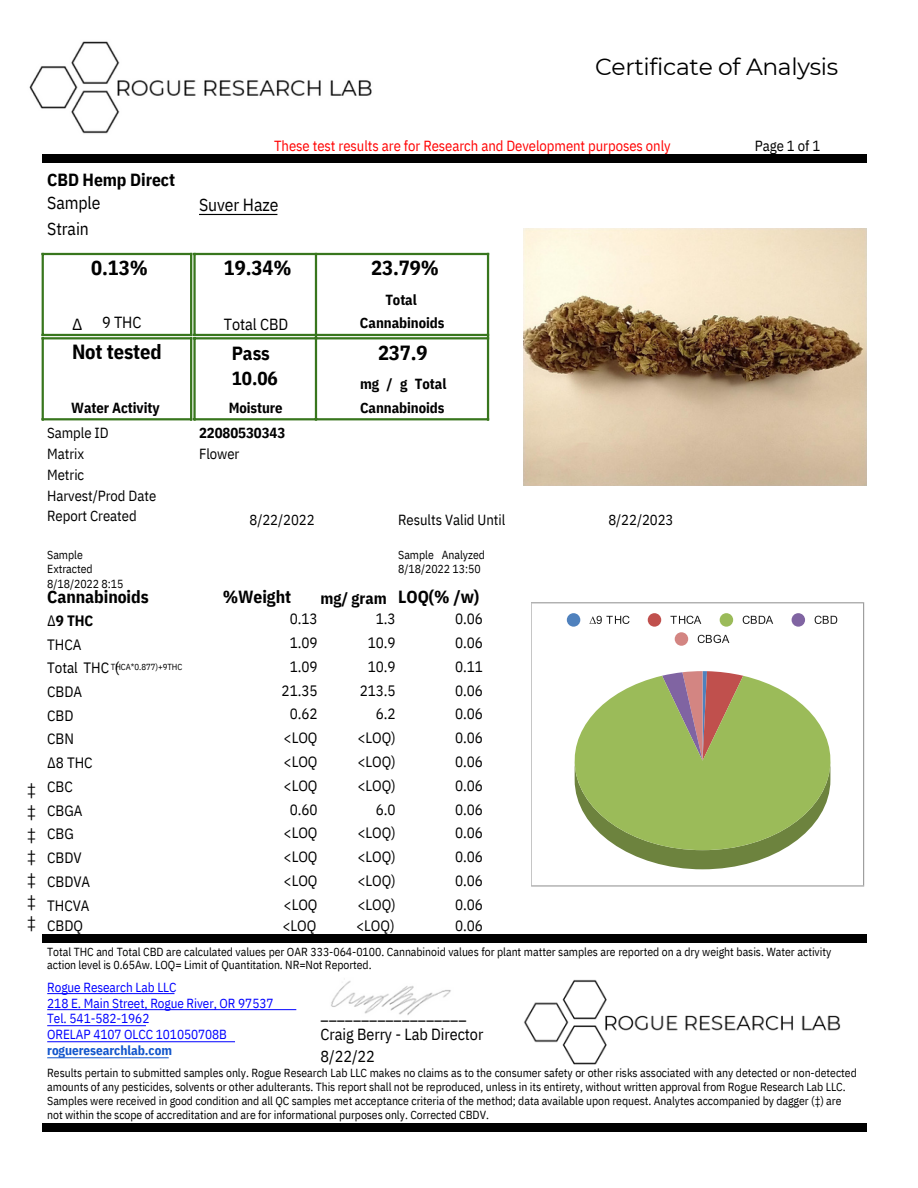
<style>
.page{position:relative;width:918px;height:1188px;background:#fff}
.page>*{position:absolute;margin:0;border:0;box-sizing:border-box;transform-origin:0 0}
.t1{font:23.4px "Montserrat";letter-spacing:-.015em;color:#000}
.t2{font:700 20.55px "IBM Plex Sans Cond";letter-spacing:-.005em;color:#000}
.t3{font:700 18.9px/24.8px "IBM Plex Sans Cond";letter-spacing:-.005em;color:#000}
.t4{font:700 17.55px "IBM Plex Sans Cond";letter-spacing:-.005em;color:#000}
.t5{font:17.55px/25.8px "IBM Plex Sans Cond";letter-spacing:-.005em;color:#000}
.t6{font:16.05px/21.3px "IBM Plex Sans Cond";letter-spacing:-.005em;color:#000}
.t7{font:16.05px/22.4px "IBM Plex Sans";color:#000;text-align:justify}
.t8{font:700 16.05px "IBM Plex Sans Cond";letter-spacing:-.005em;color:#000}
.t9{font:15px/23.9px "IBM Plex Sans Cond";letter-spacing:-.005em;color:#000}
.t10{font:14.7px/20.9px "IBM Plex Sans Cond";letter-spacing:-.005em;color:#000}
.t11{font:700 14.7px/23.7px "IBM Plex Sans Cond";letter-spacing:-.005em;color:#000;text-align:right}
.t12{font:14.7px "IBM Plex Sans Cond";letter-spacing:-.005em;color:#f00}
.t13{font:13.2px/15.8px "IBM Plex Sans Cond";letter-spacing:-.005em;color:#00f}
.t14{font:700 13.2px "IBM Plex Sans Cond";letter-spacing:-.005em;color:#15c}
.t15{font:11.7px/14.7px "IBM Plex Sans Cond";letter-spacing:-.005em;color:#000}
.t16{font:8.85px "IBM Plex Sans Cond";letter-spacing:-.005em;color:#000}
.s1{color:#fff}
.s2{font-weight:700}
.s3{font-size:16.05px;color:#fff}
</style>
<div class="page">
<div style="left:43px;top:154px;width:824px;height:9px;background:#000"></div>
<div style="left:43px;top:934px;width:824px;height:9px;background:#000"></div>
<div style="left:43px;top:1123px;width:824px;height:9px;background:#000"></div>
<hr style="left:42px;top:253px;width:2px;height:83px;background:#38761d">
<hr style="left:42px;top:337px;width:2px;height:83px;background:#38761d">
<hr style="left:42px;top:253px;width:150px;height:2px;background:#38761d">
<hr style="left:42px;top:334px;width:150px;height:2px;background:#38761d">
<hr style="left:190px;top:253px;width:2px;height:83px;background:#38761d">
<hr style="left:42px;top:337px;width:150px;height:2px;background:#38761d">
<hr style="left:42px;top:418px;width:150px;height:2px;background:#38761d">
<hr style="left:190px;top:337px;width:2px;height:83px;background:#38761d">
<hr style="left:193px;top:253px;width:3px;height:83px;background:#38761d">
<hr style="left:193px;top:337px;width:3px;height:83px;background:#38761d">
<hr style="left:315px;top:253px;width:2px;height:167px;background:#38761d">
<hr style="left:193px;top:253px;width:296px;height:2px;background:#38761d">
<hr style="left:193px;top:334px;width:296px;height:2px;background:#38761d">
<hr style="left:193px;top:337px;width:296px;height:2px;background:#38761d">
<hr style="left:193px;top:418px;width:296px;height:2px;background:#38761d">
<hr style="left:487px;top:253px;width:2px;height:167px;background:#38761d">
<hr style="left:199px;top:214px;width:78px;height:1px;background:#000">
<hr style="left:47px;top:993px;width:127px;height:1px;background:#00f">
<hr style="left:47px;top:1009px;width:249px;height:1px;background:#00f">
<hr style="left:47px;top:1025px;width:99px;height:1px;background:#00f">
<hr style="left:47px;top:1041px;width:188px;height:1px;background:#00f">
<hr style="left:47px;top:1057px;width:122px;height:1px;background:#15c">
<img style="left:523px;top:228px;width:343px;height:258px">
<img style="left:524px;top:980px;width:316px;height:84px">
<svg style="left:623px;top:671px;width:159px;height:198px"></svg>
<svg style="left:574px;top:676px;width:257px;height:174px;background:#a7ba70"></svg>
<div style="left:567px;top:613px;width:13px;height:14px;background:#4f81bd;border-radius:50%"></div>
<svg style="left:589px;top:616px;width:41px;height:8px"></svg>
<div style="left:648px;top:613px;width:13px;height:14px;background:#c0504d;border-radius:50%"></div>
<svg style="left:670px;top:616px;width:31px;height:8px"></svg>
<div style="left:720px;top:613px;width:13px;height:14px;background:#9bbb59;border-radius:50%"></div>
<svg style="left:743px;top:616px;width:30px;height:8px"></svg>
<div style="left:792px;top:613px;width:13px;height:14px;background:#8064a2;border-radius:50%"></div>
<svg style="left:815px;top:616px;width:22px;height:8px"></svg>
<div style="left:675px;top:632px;width:13px;height:14px;background:#d38582;border-radius:50%"></div>
<svg style="left:698px;top:635px;width:31px;height:8px"></svg>
<hr style="left:531px;top:602px;width:332px;height:1px;background:#999">
<hr style="left:863px;top:603px;width:1px;height:282px;background:#999">
<hr style="left:532px;top:885px;width:332px;height:2px;background:#999">
<hr style="left:530px;top:604px;width:2px;height:282px;background:#999">
<img style="left:29px;top:41px;width:343px;height:93px">
<img style="left:331px;top:981px;width:120px;height:34px">
<h1 class="t1" style="left:595px;top:52px;width:245px">Certificate of Analysis</h1>
<h3 class="t7" style="left:27px;top:777px;width:10px">‡ ‡ ‡ ‡ ‡ ‡ ‡</h3>
<p class="t12" style="left:274px;top:135px;width:398px">These test results are for Research and Development purposes only</p>
<p class="t10" style="left:755px;top:135px;width:67px">Page 1 of 1</p>
<h3 class="t4" style="left:47px;top:168px;width:129px">CBD Hemp Direct</h3>
<h3 class="t5" style="left:47px;top:189px;width:55px">Sample<br>Strain</h3>
<h3 class="t5" style="left:199px;top:191px;width:81px">Suver Haze</h3>
<h2 class="t2" style="left:91px;top:254px;width:58px">0.13%</h2>
<h2 class="t2" style="left:224px;top:254px;width:69px">19.34%</h2>
<h3 class="t6" style="left:102px;top:312px;width:41px">9 THC</h3>
<h3 class="t6" style="left:224px;top:313px;width:66px">Total CBD</h3>
<h3 class="t7" style="left:72px;top:312px;width:12px">∆</h3>
<h2 class="t2" style="left:72px;top:338px;width:91px">Not tested</h2>
<h3 class="t3" style="left:232px;top:341px;width:48px">Pass<br>10.06</h3>
<p class="t11" style="left:71px;top:396px;width:90px">Water Activity</p>
<p class="t10" style="left:47px;top:422px;width:111px">Sample ID<br>Matrix<br>Metric<br>Harvest/Prod Date<br>Report Created</p>
<p class="t11" style="left:199px;top:395px;width:88px;line-height:24.8px">Moisture<br>22080530343</p>
<p class="t10" style="left:199px;top:444px;width:42px">Flower</p>
<p class="t10" style="left:250px;top:509px;width:67px">8/22/2022</p>
<h2 class="t2" style="left:371px;top:254px;width:69px">23.79%</h2>
<p class="t11" style="left:360px;top:287px;width:86px;text-align:center">Total<br>Cannabinoids</p>
<h2 class="t2" style="left:378px;top:339px;width:51px">237.9</h2>
<p class="t11" style="left:360px;top:372px;width:88px;text-align:left">mg / g Total<br>Cannabinoids</p>
<p class="t10" style="left:398px;top:509px;width:109px">Results Valid Until</p>
<p class="t10" style="left:608px;top:509px;width:67px">8/22/2023</p>
<p class="t15" style="left:47px;top:547px;width:78px">Sample<br>Extracted<br>8/18/2022 8:15</p>
<p class="t15" style="left:398px;top:547px;width:88px">Sample Analyzed<br>8/18/2022 13:50</p>
<h3 class="t4" style="left:223px;top:585px;width:70px">%Weight</h3>
<h3 class="t4" style="left:398px;top:585px;width:129px">LOQ(% /w) <span class="s1">19.3</span></h3>
<h3 class="t4" style="left:47px;top:585px;width:103px">Cannabinoids</h3>
<h3 class="t8" style="left:321px;top:588px;width:68px">mg/ gram</h3>
<p class="t9" style="left:47px;top:608px;width:73px">∆<span class="s2">9 THC<br></span>THCA<br>Total THC (<br>CBDA<br>CBD<br>CBN<br>∆8 THC<br>CBC<br>CBGA<br>CBG<br>CBDV<br>CBDVA<br>THCVA</p>
<p class="t9" style="left:47px;top:913px;width:37px">CBDQ</p>
<p class="t16" style="left:111px;top:661px;width:73px">THCA*0.877)+9THC</p>
<p class="t9" style="left:282px;top:607px;width:37px;text-align:center">0.13<br>1.09<br>1.09<br>21.35<br>0.62 &lt;LOQ &lt;LOQ &lt;LOQ<br>0.60 &lt;LOQ &lt;LOQ &lt;LOQ &lt;LOQ</p>
<p class="t9" style="left:282px;top:913px;width:35px">&lt;LOQ</p>
<p class="t9" style="left:357px;top:607px;width:40px;text-align:right">1.3<br>10.9<br>10.9<br>213.5<br>6.2 &lt;LOQ) &lt;LOQ) &lt;LOQ)<br>6.0 &lt;LOQ) &lt;LOQ) &lt;LOQ) &lt;LOQ)</p>
<p class="t9" style="left:356px;top:913px;width:40px">&lt;LOQ)</p>
<p class="t9" style="left:455px;top:607px;width:66px">0.06 <span class="s3">0.13</span></p>
<p class="t9" style="left:455px;top:654px;width:29px;text-align:justify">0.11<br>0.06<br>0.06<br>0.06<br>0.06<br>0.06<br>0.06<br>0.06<br>0.06<br>0.06<br>0.06</p>
<p class="t9" style="left:455px;top:913px;width:29px">0.06</p>
<p class="t15" style="left:47px;top:945px;width:786px;line-height:13.5px">Total THC and Total CBD are calculated values per OAR 333-064-0100. Cannabinoid values for plant matter samples are reported on a dry weight basis. Water activity action level is 0.65Aw. LOQ= Limit of Quantitation. NR=Not Reported.</p>
<p class="t13" style="left:47px;top:979px;width:228px">Rogue Research Lab LLC<br>218 E. Main Street, Rogue River, OR 97537<br>Tel. 541-582-1962<br>ORELAP 4107 OLCC 101050708B</p>
<p class="t14" style="left:47px;top:1041px;width:126px">rogueresearchlab.com</p>
<h3 class="t6" style="left:321px;top:1002px;width:164px">__________________<br>Craig Berry - Lab Director<br>8/22/22</h3>
<p class="t15" style="left:47px;top:1066px;width:811px;line-height:13.5px">Results pertain to submitted samples only. Rogue Research Lab LLC makes no claims as to the consumer safety or other risks associated with any detected or non-detected amounts of any pesticides, solvents or other adulterants. This report shall not be reproduced, unless in its entirety, without written approval from Rogue Research Lab LLC.</p>
<p class="t15" style="left:47px;top:1094px;width:796px;line-height:13.5px">Samples were received in good condition and all QC samples met acceptance criteria of the method; data available upon request. Analytes accompanied by dagger (‡) are not within the scope of accreditation and are for informational purposes only. Corrected CBDV.</p>
</div>
